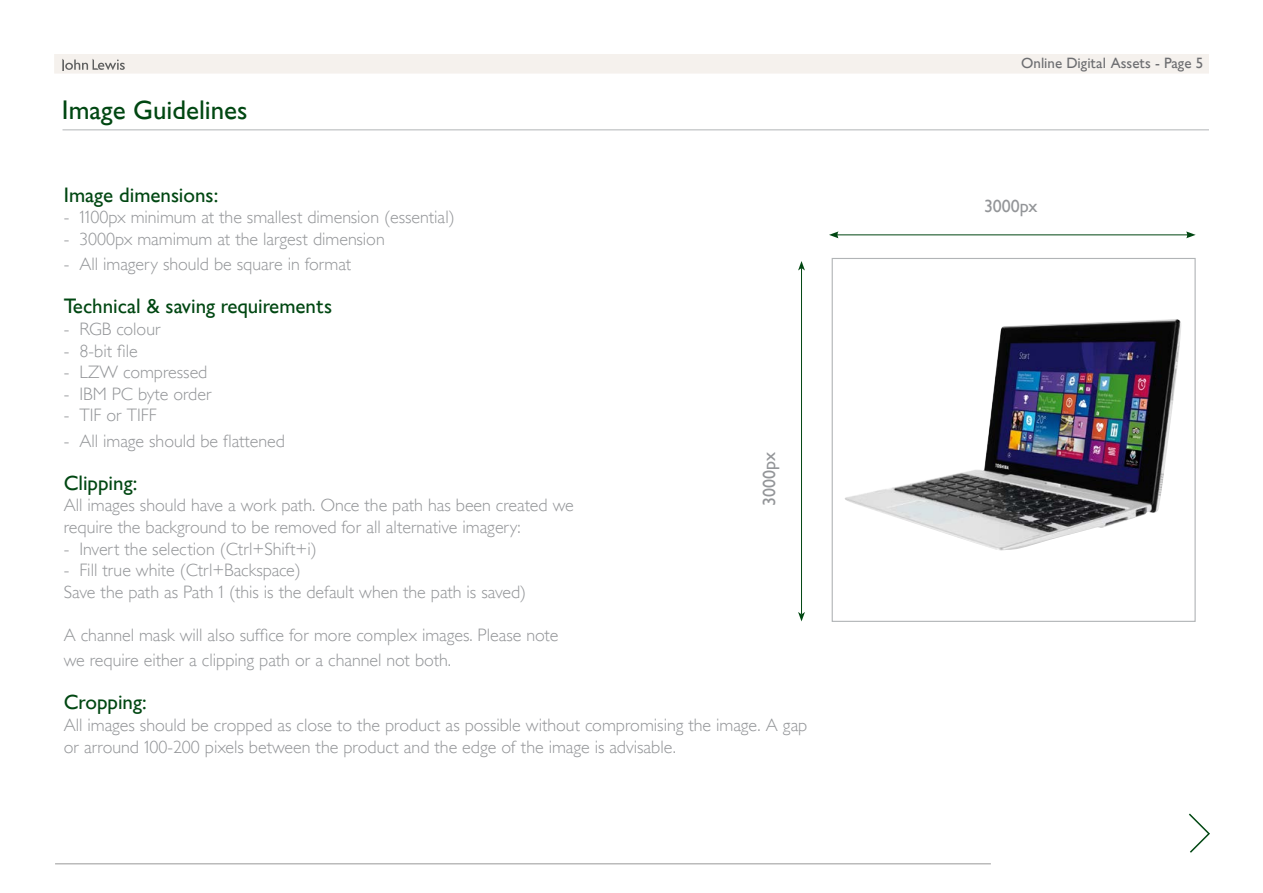
<style>
.page{position:relative;width:1263px;height:893px;background:#fff}
.page>*{position:absolute;margin:0;border:0;box-sizing:border-box;transform-origin:0 0}
.t1{font:27px "Gill Sansfor JL";color:#004712}
.t2{font:21px "Gill Sansfor JL";color:#004712}
.t3{font:300 18px/21.6px "Gill Sansfor JL";color:#939598}
.t4{font:18px "Gill Sansfor JL";color:#939598}
.t5{font:15px "Gill Sansfor JL";color:#6d6e71}
</style>
<div class="page">
<svg style="left:1189px;top:813px;width:21px;height:40px"></svg>
<hr style="left:55px;top:864px;width:936px;height:1px;background:#999">
<div style="left:54px;top:54px;width:1155px;height:20px;background:#f5f1ed"></div>
<hr style="left:63px;top:130px;width:1146px;height:1px;background:#b1b4b6">
<img style="left:845px;top:319px;width:336px;height:232px">
<div style="left:832px;top:258px;width:364px;height:364px;border:1px solid #b1b4b6"></div>
<hr style="left:836px;top:234px;width:352px;height:1px;background:#004712">
<svg style="left:829px;top:231px;width:9px;height:7px"></svg>
<svg style="left:1186px;top:231px;width:10px;height:7px"></svg>
<hr style="left:801px;top:268px;width:1px;height:346px;background:#004712">
<svg style="left:798px;top:261px;width:7px;height:9px"></svg>
<svg style="left:798px;top:612px;width:7px;height:9px"></svg>
<h1 class="t1" style="left:62px;top:94px;width:187px">Image Guidelines</h1>
<p class="t2" style="left:64px;top:183px;width:156px">Image dimensions:</p>
<p class="t3" style="left:64px;top:207px;width:392px">- 1100px minimum at the smallest dimension (essential)</p>
<p class="t3" style="left:64px;top:228px;width:322px">- 3000px mamimum at the largest dimension</p>
<p class="t3" style="left:64px;top:253px;width:289px">- All imagery should be square in format</p>
<p class="t2" style="left:64px;top:294px;width:270px">Technical &amp; saving requirements</p>
<p class="t3" style="left:64px;top:318px;width:99px">- RGB colour</p>
<p class="t3" style="left:64px;top:340px;width:76px">- 8-bit file</p>
<p class="t3" style="left:64px;top:361px;width:145px">- LZW compressed</p>
<p class="t3" style="left:64px;top:383px;width:150px">- IBM PC byte order</p>
<p class="t3" style="left:64px;top:405px;width:94px">- TIF or TIFF</p>
<p class="t3" style="left:64px;top:430px;width:223px">- All image should be flattened</p>
<p class="t2" style="left:64px;top:471px;width:75px">Clipping:</p>
<p class="t3" style="left:64px;top:495px;width:511px">All images should have a work path. Once the path has been created we require the background to be removed for all alternative imagery:</p>
<p class="t3" style="left:64px;top:538px;width:254px">- Invert the selection (Ctrl+Shift+i)</p>
<p class="t3" style="left:64px;top:559px;width:464px">- Fill true white (Ctrl+Backspace)<br>Save the path as Path 1 (this is the default when the path is saved)</p>
<p class="t3" style="left:64px;top:622px;width:496px;line-height:25.2px">A channel mask will also suffice for more complex images. Please note we require either a clipping path or a channel not both.</p>
<p class="t2" style="left:64px;top:690px;width:84px">Cropping:</p>
<p class="t3" style="left:64px;top:714px;width:745px">All images should be cropped as close to the product as possible without compromising the image. A gap or arround 100-200 pixels between the product and the edge of the image is advisable.</p>
<p class="t4" style="left:759px;top:506px;width:55px;rotate:-90deg">3000px</p>
<p class="t5" style="left:1021px;top:55px;width:183px">Online Digital Assets - Page 5</p>
<p class="t4" style="left:984px;top:196px;width:55px">3000px</p>
</div>
